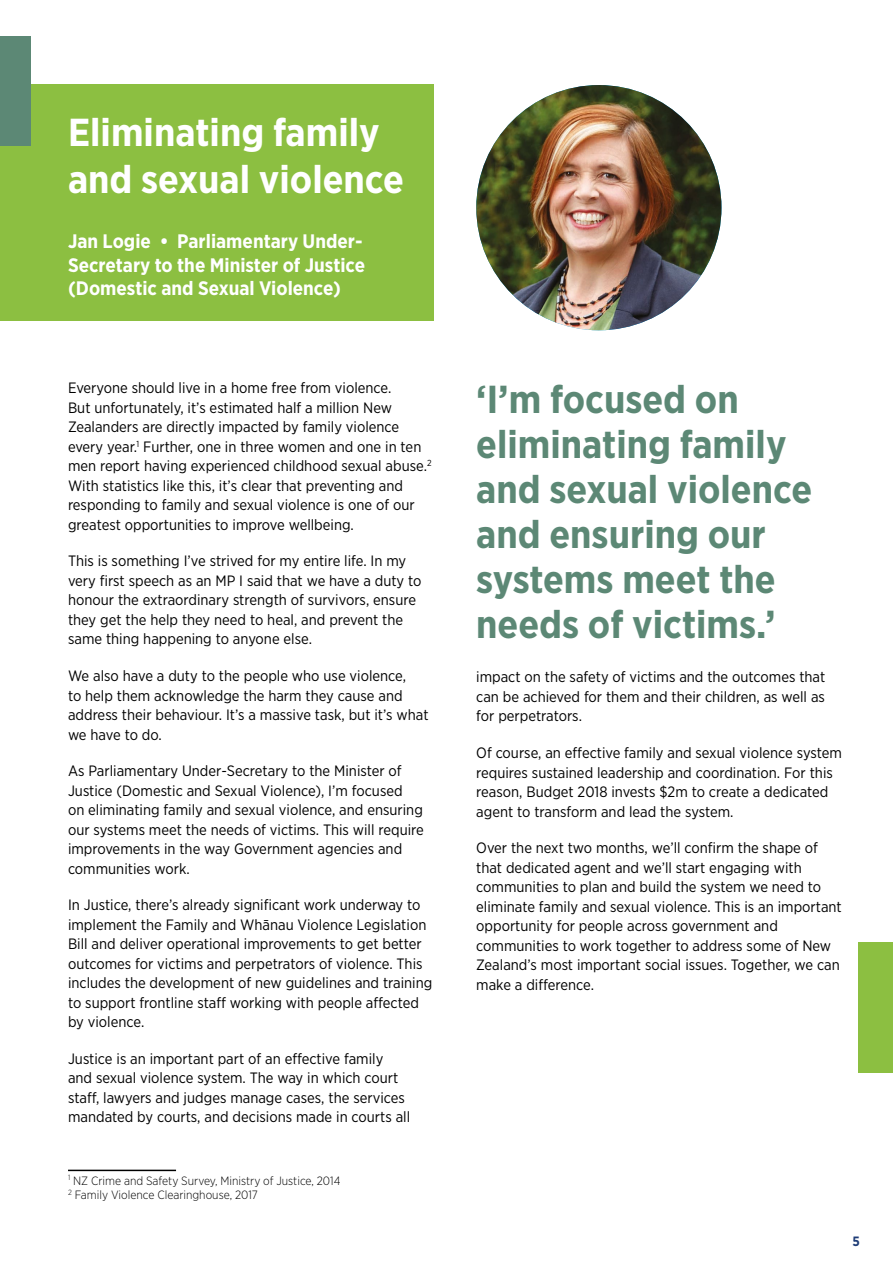
<style>
.page{position:relative;width:893px;height:1263px;background:#fff}
.page>*{position:absolute;margin:0;border:0;box-sizing:border-box;transform-origin:0 0}
.t1{font:700 39px/45px "Gotham Narrow";color:#5c8875}
.t2{font:700 39px/46.8px "Gotham Narrow";color:#fff}
.t3{font:700 19.5px/23.4px "Gotham Narrow";color:#fff}
.t4{font:15px/19.5px "Gotham Narrow";color:#000}
.t5{font:700 13.5px "Gotham Narrow";color:#1f3d77}
.t6{font:300 12px/14.4px "Gotham Narrow";color:#000}
</style>
<div class="page">
<div style="left:859px;top:942px;width:34px;height:130px;background:#8cbf41"></div>
<div style="left:0;top:85px;width:434px;height:236px;background:#8cbf41"></div>
<div style="left:0;top:36px;width:30px;height:110px;background:#5c8875"></div>
<hr style="left:68px;top:1170px;width:108px;height:1px;background:#000">
<img style="left:476px;top:85px;width:245px;height:245px;border-radius:123px">
<h1 class="t2" style="left:68px;top:109px;width:337px">Eliminating family and sexual violence</h1>
<h2 class="t3" style="left:68px;top:230px;width:299px">Jan Logie • Parliamentary Under-<br>Secretary to the Minister of Justice (Domestic and Sexual Violence)</h2>
<p class="t4" style="left:68px;top:378px;width:365px">Everyone should live in a home free from violence.<br>But unfortunately, it’s estimated half a million New Zealanders are directly impacted by family violence every year.<sup>1</sup> Further, one in three women and one in ten men report having experienced childhood sexual abuse.<sup>2<br></sup>With statistics like this, it’s clear that preventing and responding to family and sexual violence is one of our greatest opportunities to improve wellbeing.</p>
<p class="t4" style="left:68px;top:551px;width:355px">This is something I’ve strived for my entire life. In my very first speech as an MP I said that we have a duty to honour the extraordinary strength of survivors, ensure they get the help they need to heal, and prevent the same thing happening to anyone else.</p>
<p class="t4" style="left:68px;top:666px;width:362px">We also have a duty to the people who use violence,<br>to help them acknowledge the harm they cause and address their behaviour. It’s a massive task, but it’s what we have to do.</p>
<p class="t4" style="left:68px;top:761px;width:357px">As Parliamentary Under-Secretary to the Minister of Justice (Domestic and Sexual Violence), I’m focused<br>on eliminating family and sexual violence, and ensuring our systems meet the needs of victims. This will require improvements in the way Government agencies and communities work.</p>
<p class="t4" style="left:68px;top:895px;width:366px">In Justice, there’s already significant work underway to implement the Family and Whānau Violence Legislation Bill and deliver operational improvements to get better outcomes for victims and perpetrators of violence. This includes the development of new guidelines and training to support frontline staff working with people affected by violence.</p>
<p class="t4" style="left:68px;top:1048px;width:344px">Justice is an important part of an effective family and sexual violence system. The way in which court staff, lawyers and judges manage cases, the services mandated by courts, and decisions made in courts all</p>
<p class="t6" style="left:68px;top:1173px;width:274px"><sup>1</sup> NZ Crime and Safety Survey, Ministry of Justice, 2014<br><sup>2</sup> Family Violence Clearinghouse, 2017</p>
<h1 class="t1" style="left:476px;top:376px;width:337px">‘I’m focused on eliminating family and sexual violence and ensuring our systems meet the needs of victims.’</h1>
<p class="t4" style="left:476px;top:667px;width:350px;text-align:justify">impact on the safety of victims and the outcomes that can be achieved for them and their children, as well as for perpetrators.</p>
<p class="t4" style="left:476px;top:743px;width:367px">Of course, an effective family and sexual violence system requires sustained leadership and coordination. For this reason, Budget 2018 invests $2m to create a dedicated agent to transform and lead the system.</p>
<p class="t4" style="left:476px;top:838px;width:367px">Over the next two months, we’ll confirm the shape of that dedicated agent and we’ll start engaging with communities to plan and build the system we need to eliminate family and sexual violence. This is an important opportunity for people across government and communities to work together to address some of New Zealand’s most important social issues. Together, we can make a difference.</p>
<p class="t5" style="left:853px;top:1233px;width:9px">5</p>
</div>
